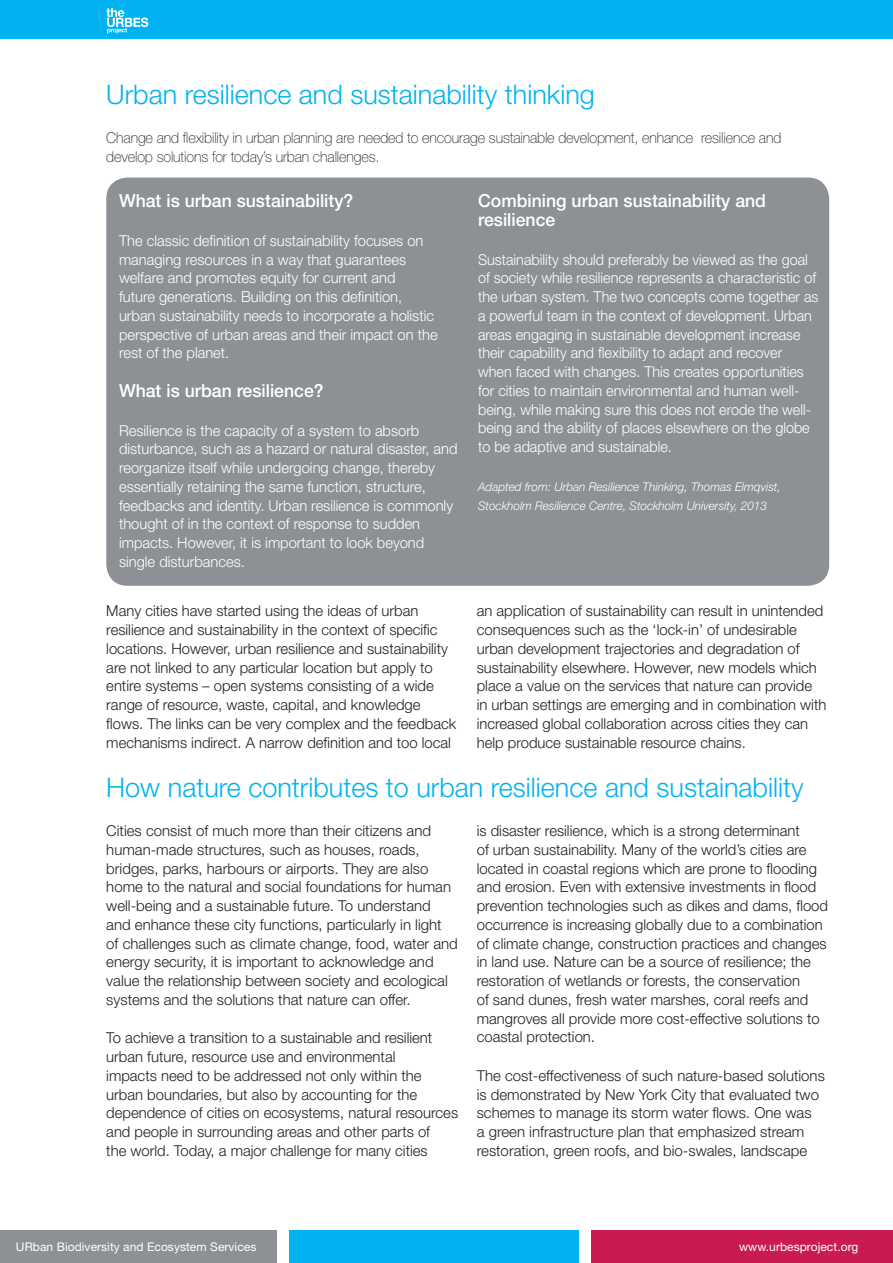
<style>
.page{position:relative;width:893px;height:1263px;background:#fff}
.page>*{position:absolute;margin:0;border:0;box-sizing:border-box;transform-origin:0 0}
.t1{font:300 27px "Helvetica Neue LT Std";color:#00b3f0}
.t2{font:500 18px/18.8px "Helvetica Neue LT Std";color:#fff}
.t3{font:300 15px/18.8px "Helvetica Neue LT Std";color:#231f20}
.t4{font:300 15px/18.8px "Helvetica Neue LT Std";color:#fff}
.t5{font:300 15px/18.8px "Helvetica Neue LT Std";color:#fff;scale:.96 1}
.t6{font:100 15px/18.8px "Helvetica Neue LT Std";letter-spacing:-.01em;color:#231f20;scale:.96 1}
.t7{font:italic 300 12px/18.8px "Helvetica Neue LT Std";color:#fff}
.t8{font:12px "Helvetica Neue LT Std";letter-spacing:.005em;color:#fff}
</style>
<div class="page">
<div style="left:0;top:0;width:893px;height:38px;background:#00b3f0"></div>
<div style="left:106px;top:178px;width:723px;height:408px;background:#8d9195;border-radius:21px"></div>
<svg style="left:106px;top:8px;width:42px;height:25px"></svg>
<div style="left:591px;top:1230px;width:302px;height:33px;background:#c91b52"></div>
<div style="left:289px;top:1230px;width:289px;height:33px;background:#00b3f0"></div>
<div style="left:0;top:1230px;width:276px;height:33px;background:#8d9195"></div>
<h1 class="t1" style="left:106px;top:78px;width:490px">Urban resilience and sustainability thinking</h1>
<p class="t6" style="left:106px;top:128px;width:705px">Change and flexibility in urban planning are needed to encourage sustainable development, enhance resilience and develop solutions for today’s urban challenges.</p>
<p class="t2" style="left:119px;top:191px;width:236px">What is urban sustainability?</p>
<p class="t4" style="left:119px;top:231px;width:320px">The classic definition of sustainability focuses on managing resources in a way that guarantees welfare and promotes equity for current and<br>future generations. Building on this definition, urban sustainability needs to incorporate a holistic perspective of urban areas and their impact on the rest of the planet.</p>
<p class="t2" style="left:119px;top:381px;width:206px">What is urban resilience?</p>
<p class="t4" style="left:119px;top:421px;width:340px">Resilience is the capacity of a system to absorb disturbance, such as a hazard or natural disaster, and reorganize itself while undergoing change, thereby essentially retaining the same function, structure, feedbacks and identity. Urban resilience is commonly thought of in the context of response to sudden impacts. However, it is important to look beyond single disturbances.</p>
<p class="t2" style="left:478px;top:191px;width:289px">Combining urban sustainability and resilience</p>
<p class="t5" style="left:478px;top:250px;width:356px">Sustainability should preferably be viewed as the goal of society while resilience represents a characteristic of the urban system. The two concepts come together as a powerful team in the context of development. Urban areas engaging in sustainable development increase their capability and flexibility to adapt and recover when faced with changes. This creates opportunities for cities to maintain environmental and human well&shy;being, while making sure this does not erode the well&shy;being and the ability of places elsewhere on the globe to be adaptive and sustainable.</p>
<p class="t7" style="left:478px;top:477px;width:304px">Adapted from: Urban Resilience Thinking, Thomas Elmqvist,<br>Stockholm Resilience Centre, Stockholm University, 2013</p>
<p class="t3" style="left:106px;top:601px;width:351px">Many cities have started using the ideas of urban resilience and sustainability in the context of specific locations. However, urban resilience and sustainability are not linked to any particular location but apply to entire systems – open systems consisting of a wide range of resource, waste, capital, and knowledge flows. The links can be very complex and the feedback mechanisms indirect. A narrow definition and too local</p>
<p class="t3" style="left:477px;top:601px;width:351px">an application of sustainability can result in unintended consequences such as the ‘lock-in’ of undesirable urban development trajectories and degradation of sustainability elsewhere. However, new models which place a value on the services that nature can provide in urban settings are emerging and in combination with increased global collaboration across cities they can help produce sustainable resource chains.</p>
<h1 class="t1" style="left:106px;top:771px;width:699px">How nature contributes to urban resilience and sustainability</h1>
<p class="t3" style="left:106px;top:821px;width:353px">Cities consist of much more than their citizens and human-made structures, such as houses, roads, bridges, parks, harbours or airports. They are also home to the natural and social foundations for human well-being and a sustainable future. To understand and enhance these city functions, particularly in light<br>of challenges such as climate change, food, water and energy security, it is important to acknowledge and value the relationship between society and ecological systems and the solutions that nature can offer.</p>
<p class="t3" style="left:106px;top:1028px;width:353px">To achieve a transition to a sustainable and resilient urban future, resource use and environmental<br>impacts need to be addressed not only within the urban boundaries, but also by accounting for the dependence of cities on ecosystems, natural resources and people in surrounding areas and other parts of<br>the world. Today, a major challenge for many cities</p>
<p class="t3" style="left:477px;top:821px;width:353px">is disaster resilience, which is a strong determinant<br>of urban sustainability. Many of the world’s cities are located in coastal regions which are prone to flooding and erosion. Even with extensive investments in flood prevention technologies such as dikes and dams, flood occurrence is increasing globally due to a combination of climate change, construction practices and changes in land use. Nature can be a source of resilience; the restoration of wetlands or forests, the conservation<br>of sand dunes, fresh water marshes, coral reefs and mangroves all provide more cost-effective solutions to coastal protection.</p>
<p class="t3" style="left:477px;top:1066px;width:350px">The cost-effectiveness of such nature-based solutions is demonstrated by New York City that evaluated two schemes to manage its storm water flows. One was<br>a green infrastructure plan that emphasized stream restoration, green roofs, and bio-swales, landscape</p>
<p class="t8" style="left:16px;top:1239px;width:242px">URban Biodiversity and Ecosystem Services</p>
<p class="t8" style="left:739px;top:1239px;width:121px">www.urbesproject.org</p>
</div>
